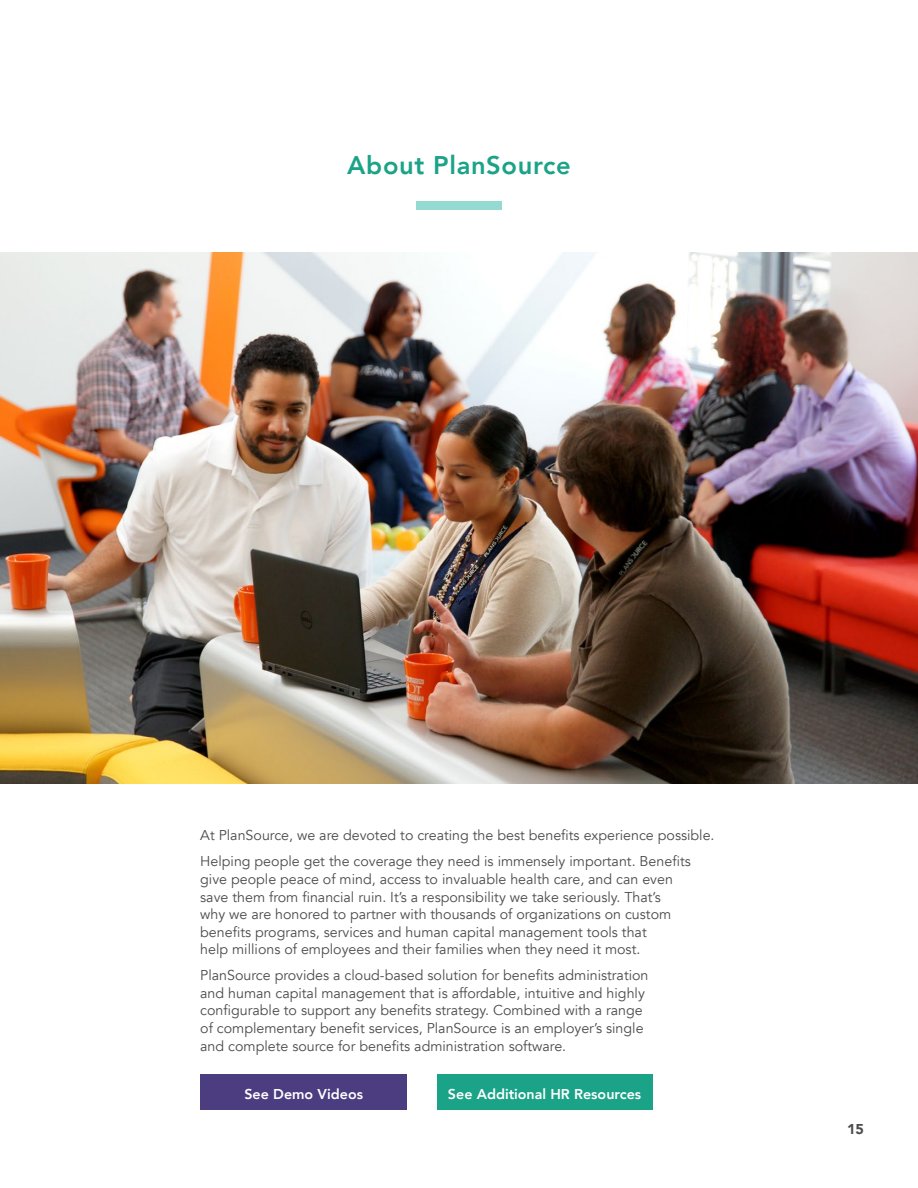
<style>
.page{position:relative;width:918px;height:1188px;background:#fff}
.page>*{position:absolute;margin:0;border:0;box-sizing:border-box;transform-origin:0 0}
.Titles{font:800 25.5px "Avenir";letter-spacing:.025em;color:#1ba388}
.body_copy{font:14.25px/17.5px "Avenir";color:#4b4c4d}
.body_copy-2{font:800 14.25px "Avenir";color:#fff}
.t1{font:900 14.25px "Avenir";color:#4b4c4d}
</style>
<div class="page">
<div style="left:416px;top:201px;width:86px;height:9px;background:#94dad0"></div>
<img style="left:0;top:252px;width:918px;height:532px">
<div style="left:200px;top:1074px;width:207px;height:36px;background:#4c3d80"></div>
<div style="left:437px;top:1074px;width:215px;height:36px;background:#1ba388"></div>
<p class="Titles" style="left:347px;top:145px;width:225px">About PlanSource</p>
<p class="body_copy" style="left:200px;top:827px;width:516px">At PlanSource, we are devoted to creating the best benefits experience possible.</p>
<p class="body_copy" style="left:200px;top:853px;width:492px">Helping people get the coverage they need is immensely important. Benefits give people peace of mind, access to invaluable health care, and can even save them from financial ruin. It’s a responsibility we take seriously. That’s<br>why we are honored to partner with thousands of organizations on custom benefits programs, services and human capital management tools that<br>help millions of employees and their families when they need it most.</p>
<p class="body_copy" style="left:200px;top:967px;width:450px">PlanSource provides a cloud-based solution for benefits administration and human capital management that is affordable, intuitive and highly configurable to support any benefits strategy. Combined with a range of complementary benefit services, PlanSource is an employer’s single and complete source for benefits administration software.</p>
<p class="body_copy-2" style="left:244px;top:1083px;width:120px">See Demo Videos</p>
<p class="body_copy-2" style="left:448px;top:1083px;width:195px">See Additional HR Resources</p>
<p class="t1" style="left:847px;top:1117px;width:18px">15</p>
</div>
